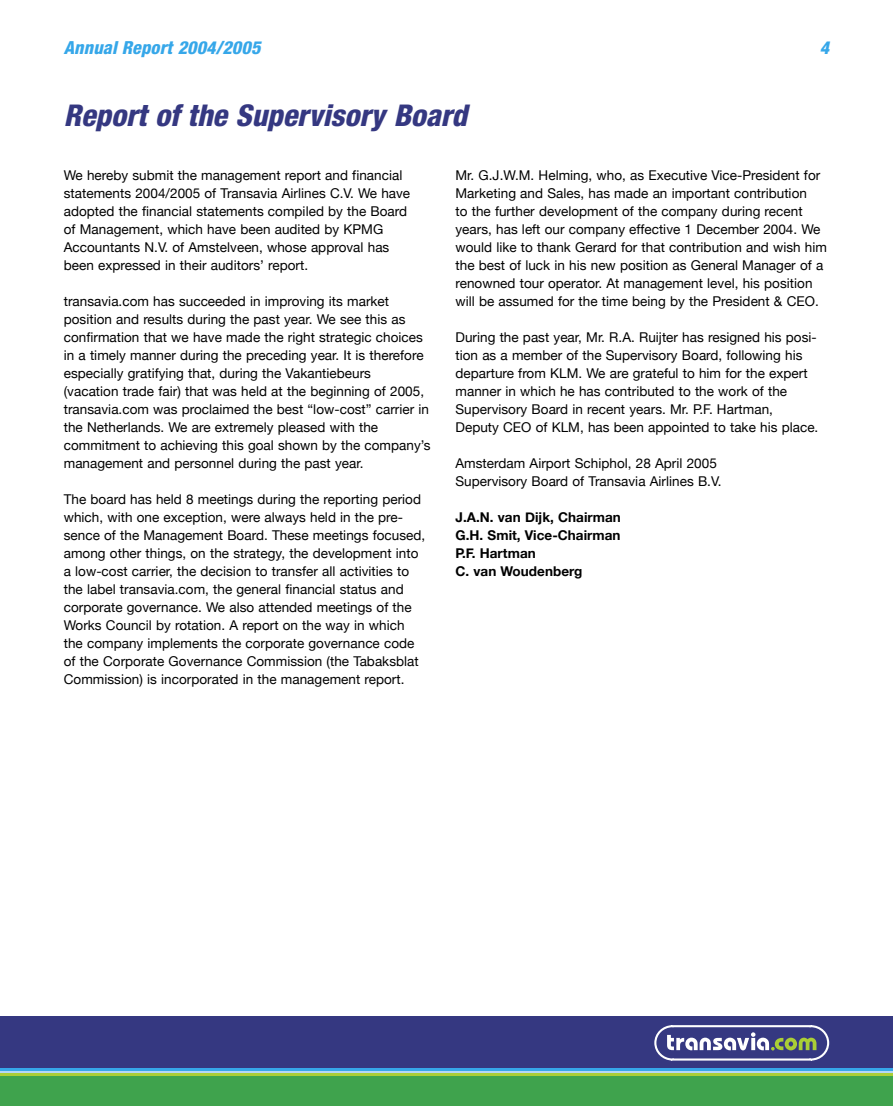
<style>
.page{position:relative;width:893px;height:1106px;background:#fff}
.page>*{position:absolute;margin:0;border:0;box-sizing:border-box;transform-origin:0 0}
.t1{font:italic 800 condensed 30px "Helvetica Neue";color:#353881}
.t2{font:italic 800 condensed 18px "Helvetica Neue";letter-spacing:.01em;color:#36a7e9}
.t3{font:13.5px/18px "Helvetica Neue";letter-spacing:.005em;color:#000}
.t4{font:700 13.5px/18px "Helvetica Neue";letter-spacing:.005em;color:#000}
</style>
<div class="page">
<div style="left:0;top:1016px;width:893px;height:51px;background:#353881"></div>
<hr style="left:0;top:1068px;width:893px;height:2px;background:#36a7e9">
<hr style="left:0;top:1070px;width:893px;height:3px;background:#b4d7f5">
<hr style="left:0;top:1073px;width:893px;height:3px;background:#aace36">
<div style="left:0;top:1076px;width:893px;height:30px;background:#3fa34d"></div>
<svg style="left:654px;top:1025px;width:176px;height:34px"></svg>
<h2 class="t2" style="left:64px;top:36px;width:198px">Annual Report 2004/2005</h2>
<h2 class="t2" style="left:820px;top:36px;width:11px">4</h2>
<h1 class="t1" style="left:64px;top:97px;width:405px">Report of the Supervisory Board</h1>
<p class="t3" style="left:64px;top:166px;width:348px">We hereby submit the management report and financial statements 2004/2005 of Transavia Airlines C.V. We have adopted the financial statements compiled by the Board of Management, which have been audited by KPMG Accountants N.V. of Amstelveen, whose approval has been expressed in their auditors’ report.</p>
<p class="t3" style="left:64px;top:292px;width:368px">transavia.com has succeeded in improving its market position and results during the past year. We see this as confirmation that we have made the right strategic choices in a timely manner during the preceding year. It is therefore especially gratifying that, during the Vakantiebeurs<br>(vacation trade fair) that was held at the beginning of 2005, transavia.com was proclaimed the best “low-cost” carrier in the Netherlands. We are extremely pleased with the commitment to achieving this goal shown by the company’s management and personnel during the past year.</p>
<p class="t3" style="left:64px;top:490px;width:363px">The board has held 8 meetings during the reporting period which, with one exception, were always held in the pre&shy;sence of the Management Board. These meetings focused, among other things, on the strategy, the development into a low-cost carrier, the decision to transfer all activities to the label transavia.com, the general financial status and corporate governance. We also attended meetings of the Works Council by rotation. A report on the way in which the company implements the corporate governance code of the Corporate Governance Commission (the Tabaksblat Commission) is incorporated in the management report.</p>
<p class="t3" style="left:455px;top:166px;width:373px">Mr. G.J.W.M. Helming, who, as Executive Vice-President for Marketing and Sales, has made an important contribution<br>to the further development of the company during recent years, has left our company effective 1 December 2004. We would like to thank Gerard for that contribution and wish him the best of luck in his new position as General Manager of a renowned tour operator. At management level, his position will be assumed for the time being by the President &amp; CEO.</p>
<p class="t3" style="left:455px;top:328px;width:364px">During the past year, Mr. R.A. Ruijter has resigned his posi&shy;tion as a member of the Supervisory Board, following his departure from KLM. We are grateful to him for the expert manner in which he has contributed to the work of the Supervisory Board in recent years. Mr. P.F. Hartman, Deputy CEO of KLM, has been appointed to take his place.</p>
<p class="t3" style="left:455px;top:454px;width:267px">Amsterdam Airport Schiphol, 28 April 2005<br>Supervisory Board of Transavia Airlines B.V.</p>
<p class="t4" style="left:455px;top:508px;width:167px">J.A.N. van Dijk, Chairman<br>G.H. Smit, Vice-Chairman<br>P.F. Hartman<br>C. van Woudenberg</p>
</div>
